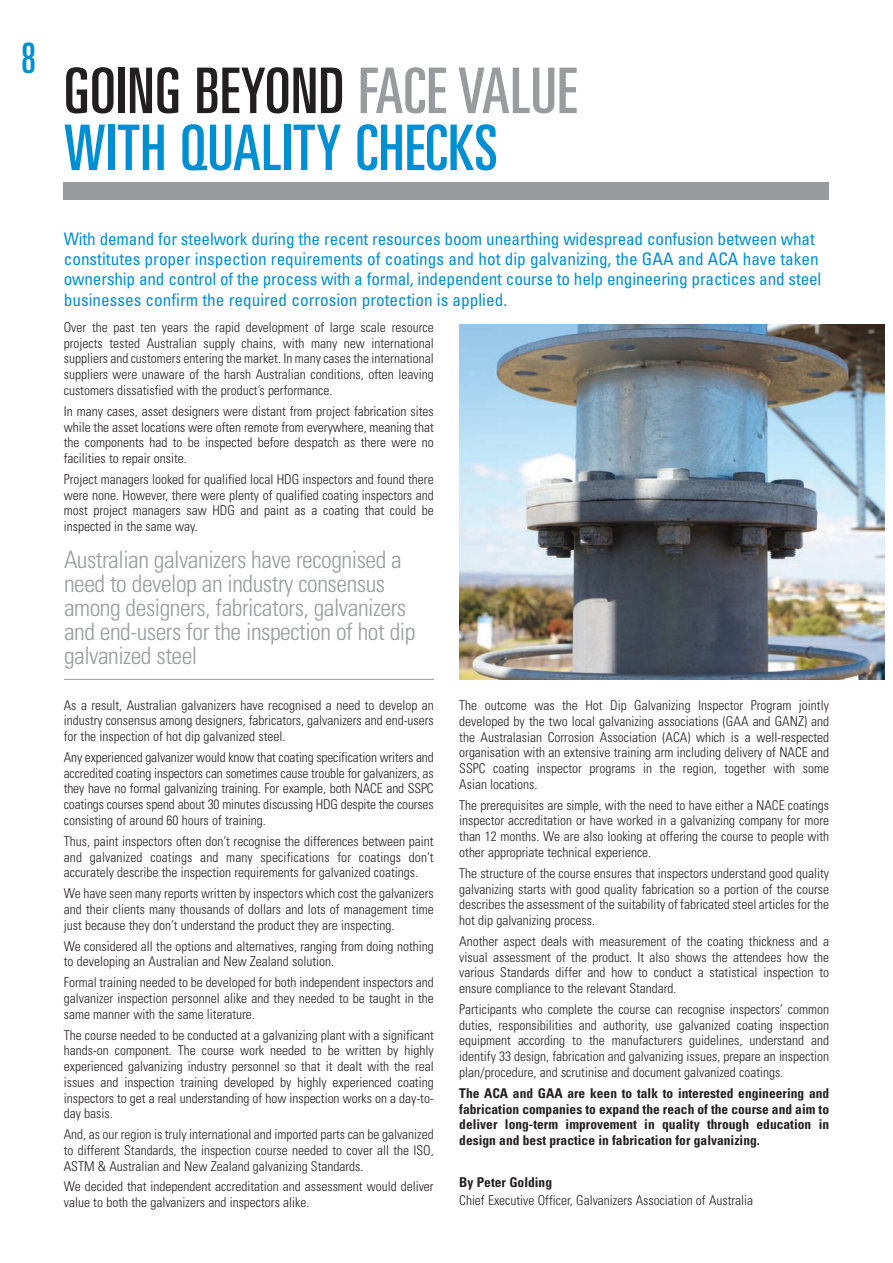
<style>
.page{position:relative;width:893px;height:1263px;background:#fff}
.page>*{position:absolute;margin:0;border:0;box-sizing:border-box;transform-origin:0 0}
.Main__Heading{font:ultra-condensed 63px/57px "Univers LT Std";letter-spacing:.01em;color:#008fd3}
.t1{font:ultra-condensed 42px "Univers LT Std";color:#008fd3;scale:.96 1}
.t2{font:300 condensed 24px/24px "Univers LT Std";letter-spacing:-.02em;color:#999b9e}
.Intro_paragraph{font:condensed 17.25px/20.2px "Univers LT Std";letter-spacing:-.01em;color:#008fd3}
.BODY_TEXT{font:300 condensed 13.5px/15.8px "Univers LT Std";color:#231f20;text-align:justify}
.BODY_TEXT-2{font:700 condensed 13.5px/15.8px "Univers LT Std";color:#231f20;text-align:justify}
.s1{color:#231f20}
.s2{color:#999b9e}
</style>
<div class="page">
<div style="left:64px;top:183px;width:765px;height:17px;background:#999b9e"></div>
<img style="left:459px;top:324px;width:425px;height:355px">
<hr style="left:64px;top:679px;width:370px;height:1px;background:#999b9e">
<h2 class="t1" style="left:21px;top:34px;width:17px">8</h2>
<p class="Main__Heading" style="left:64px;top:62px;width:515px"><span class="s1">GOING BEYOND</span> <span class="s2">FACE VALUE<br></span>WITH QUALITY CHECKS</p>
<p class="Intro_paragraph" style="left:64px;top:228px;width:759px">With demand for steelwork during the recent resources boom unearthing widespread confusion between what constitutes proper inspection requirements of coatings and hot dip galvanizing, the GAA and ACA have taken ownership and control of the process with a formal, independent course to help engineering practices and steel businesses confirm the required corrosion protection is applied.</p>
<p class="BODY_TEXT" style="left:64px;top:319px;width:371px">Over the past ten years the rapid development of large scale resource projects tested Australian supply chains, with many new international suppliers and customers entering the market. In many cases the international suppliers were unaware of the harsh Australian conditions, often leaving customers dissatisfied with the product’s performance.</p>
<p class="BODY_TEXT" style="left:64px;top:403px;width:371px">In many cases, asset designers were distant from project fabrication sites while the asset locations were often remote from everywhere, meaning that the components had to be inspected before despatch as there were no facilities to repair onsite.</p>
<p class="BODY_TEXT" style="left:64px;top:471px;width:371px">Project managers looked for qualified local HDG inspectors and found there were none. However, there were plenty of qualified coating inspectors and most project managers saw HDG and paint as a coating that could be inspected in the same way.</p>
<p class="t2" style="left:64px;top:548px;width:353px">Australian galvanizers have recognised a need to develop an industry consensus among designers, fabricators, galvanizers and end-users for the inspection of hot dip galvanized steel</p>
<p class="BODY_TEXT" style="left:64px;top:697px;width:371px">As a result, Australian galvanizers have recognised a need to develop an industry consensus among designers, fabricators, galvanizers and end-users for the inspection of hot dip galvanized steel.</p>
<p class="BODY_TEXT" style="left:64px;top:749px;width:371px">Any experienced galvanizer would know that coating specification writers and accredited coating inspectors can sometimes cause trouble for galvanizers, as they have no formal galvanizing training. For example, both NACE and SSPC coatings courses spend about 30 minutes discussing HDG despite the courses consisting of around 60 hours of training.</p>
<p class="BODY_TEXT" style="left:64px;top:833px;width:371px">Thus, paint inspectors often don’t recognise the differences between paint and galvanized coatings and many specifications for coatings don’t accurately describe the inspection requirements for galvanized coatings.</p>
<p class="BODY_TEXT" style="left:64px;top:885px;width:371px">We have seen many reports written by inspectors which cost the galvanizers and their clients many thousands of dollars and lots of management time just because they don’t understand the product they are inspecting.</p>
<p class="BODY_TEXT" style="left:64px;top:938px;width:371px">We considered all the options and alternatives, ranging from doing nothing to developing an Australian and New Zealand solution.</p>
<p class="BODY_TEXT" style="left:64px;top:974px;width:371px">Formal training needed to be developed for both independent inspectors and galvanizer inspection personnel alike and they needed to be taught in the same manner with the same literature.</p>
<p class="BODY_TEXT" style="left:64px;top:1027px;width:371px">The course needed to be conducted at a galvanizing plant with a significant hands-on component. The course work needed to be written by highly experienced galvanizing industry personnel so that it dealt with the real issues and inspection training developed by highly experienced coating inspectors to get a real understanding of how inspection works on a day-to&shy;day basis.</p>
<p class="BODY_TEXT" style="left:64px;top:1126px;width:371px">And, as our region is truly international and imported parts can be galvanized to different Standards, the inspection course needed to cover all the ISO, ASTM &amp; Australian and New Zealand galvanizing Standards.</p>
<p class="BODY_TEXT" style="left:64px;top:1179px;width:371px">We decided that independent accreditation and assessment would deliver value to both the galvanizers and inspectors alike.</p>
<p class="BODY_TEXT" style="left:459px;top:697px;width:371px">The outcome was the Hot Dip Galvanizing Inspector Program jointly developed by the two local galvanizing associations (GAA and GANZ) and the Australasian Corrosion Association (ACA) which is a well-respected organisation with an extensive training arm including delivery of NACE and SSPC coating inspector programs in the region, together with some Asian locations.</p>
<p class="BODY_TEXT" style="left:459px;top:797px;width:371px">The prerequisites are simple, with the need to have either a NACE coatings inspector accreditation or have worked in a galvanizing company for more than 12 months. We are also looking at offering the course to people with other appropriate technical experience.</p>
<p class="BODY_TEXT" style="left:459px;top:865px;width:371px">The structure of the course ensures that inspectors understand good quality galvanizing starts with good quality fabrication so a portion of the course describes the assessment of the suitability of fabricated steel articles for the hot dip galvanizing process.</p>
<p class="BODY_TEXT" style="left:459px;top:933px;width:371px">Another aspect deals with measurement of the coating thickness and a visual assessment of the product. It also shows the attendees how the various Standards differ and how to conduct a statistical inspection to ensure compliance to the relevant Standard.</p>
<p class="BODY_TEXT" style="left:459px;top:1001px;width:371px">Participants who complete the course can recognise inspectors’ common duties, responsibilities and authority, use galvanized coating inspection equipment according to the manufacturers guidelines, understand and identify 33 design, fabrication and galvanizing issues, prepare an inspection plan/procedure, and scrutinise and document galvanized coatings.</p>
<p class="BODY_TEXT-2" style="left:459px;top:1085px;width:371px">The ACA and GAA are keen to talk to interested engineering and fabrication companies to expand the reach of the course and aim to deliver long-term improvement in quality through education in design and best practice in fabrication for galvanizing.</p>
<p class="BODY_TEXT-2" style="left:459px;top:1174px;width:94px">By Peter Golding</p>
<p class="BODY_TEXT" style="left:459px;top:1192px;width:295px">Chief Executive Officer, Galvanizers Association of Australia</p>
</div>
